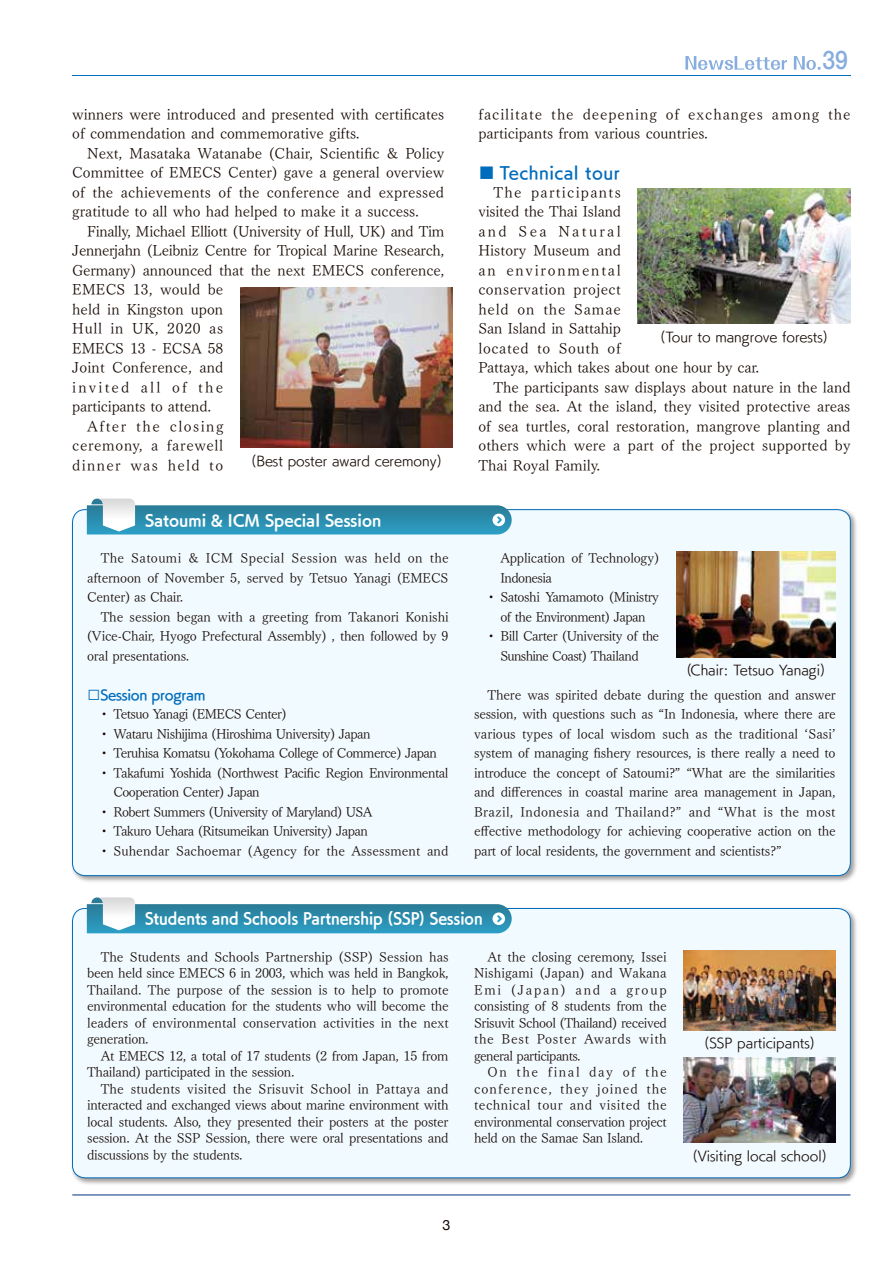
<style>
.page{position:relative;width:893px;height:1263px;background:#fff}
.page>*{position:absolute;margin:0;border:0;box-sizing:border-box;transform-origin:0 0}
.t1{font:500 25.5px "Helvetica Neue";color:#86adde;scale:.9 1}
.t2{font:16.5px "UD Kakugo Small Pr 6 N DB";letter-spacing:.03em;color:#006cbc}
.t3{font:15px/19.5px "Tsuku Min Pr 5 N L";color:#140700}
.t4{font:15px "Tsuku Min Pr 5 N L";letter-spacing:-.02em;color:#140700}
.t5{font:15px/19.5px "Tsuku Min Pr 5 N L";letter-spacing:.065em;color:#140700}
.t6{font:15px "UD Kakugo Small Pr 6 N B";color:#fff;scale:.94 1}
.t7{font:15px "Tsuku Min Pr 5 N L";letter-spacing:.045em;color:#140700}
.t8{font:15px "Tsuku Min Pr 5 N L";letter-spacing:.09em;color:#140700}
.t9{font:15px "UD Kakugo Small Pr 6 N B";color:#fff}
.t10{font:15px "Tsuku Min Pr 5 N L";letter-spacing:.035em;color:#140700}
.t11{font:15px "Tsuku Min Pr 5 N L";letter-spacing:.05em;color:#140700}
.t12{font:15px "Tsuku Min Pr 5 N L";letter-spacing:.15em;color:#140700}
.t13{font:15px "Tsuku Min Pr 5 N L";letter-spacing:.1em;color:#140700}
.t14{font:15px "Tsuku Min Pr 5 N L";letter-spacing:.125em;color:#140700}
.t15{font:15px "Tsuku Min Pr 5 N L";letter-spacing:.06em;color:#140700}
.t16{font:15px "Tsuku Min Pr 5 N L";letter-spacing:.16em;color:#140700}
.t17{font:14.25px "Helvetica Neue";color:#140700}
.t18{font:13.5px/16.5px "Tsuku Min Pr 5 N L";letter-spacing:-.03em;color:#140700;text-align:justify}
.t19{font:13.5px "UD Kakugo Small Pr 6 N R";color:#140700}
.t20{font:13.5px "Tsuku Min Pr 5 N L";letter-spacing:.01em;color:#140700}
.t21{font:13.5px "Tsuku Min Pr 5 N L";letter-spacing:-.01em;color:#140700}
.t22{font:13.5px "Tsuku Min Pr 5 N L";letter-spacing:-.05em;color:#140700}
.t23{font:13.5px "UD Kakugo Small Pr 6 N DB";letter-spacing:-.02em;color:#006cbc}
</style>
<div class="page">
<hr style="left:72px;top:1195px;width:778px;height:1px;background:#003285">
<hr style="left:72px;top:76px;width:778px;height:1px;background:#006cbc">
<svg style="left:685px;top:56px;width:135px;height:14px"></svg>
<img style="left:240px;top:288px;width:213px;height:159px">
<img style="left:638px;top:188px;width:212px;height:136px">
<div style="left:70px;top:906px;width:788px;height:279px;background:#140700;opacity:.4"></div>
<div style="left:72px;top:908px;width:778px;height:270px;background:#f1faff;border-radius:13px"></div>
<svg style="left:87px;top:897px;width:425px;height:36px"></svg>
<div style="left:70px;top:508px;width:788px;height:375px;background:#140700;opacity:.4"></div>
<div style="left:72px;top:510px;width:778px;height:366px;background:#f1faff;border-radius:13px"></div>
<svg style="left:87px;top:499px;width:425px;height:35px"></svg>
<img style="left:676px;top:552px;width:160px;height:105px">
<img style="left:684px;top:950px;width:152px;height:80px">
<img style="left:684px;top:1057px;width:152px;height:85px">
<p class="t3" style="left:72px;top:102px;width:374px">winners were introduced and presented with certificates of commendation and commemorative gifts.</p>
<p class="t3" style="left:72px;top:141px;width:374px;text-align:justify;text-indent:15px">Next, Masataka Watanabe (Chair, Scientific &amp; Policy Committee of EMECS Center) gave a general overview of the achievements of the conference and expressed gratitude to all who had helped to make it a success.</p>
<p class="t4" style="left:87px;top:217px;width:359px">Finally, Michael Elliott (University of Hull, UK) and Tim</p>
<p class="t4" style="left:72px;top:237px;width:374px">Jennerjahn (Leibniz Centre for Tropical Marine Research,</p>
<p class="t3" style="left:72px;top:258px;width:374px">Germany) announced that the next EMECS conference,</p>
<p class="t3" style="left:72px;top:278px;width:152px">EMECS 13, would be</p>
<p class="t3" style="left:72px;top:297px;width:152px">held in Kingston upon</p>
<p class="t11" style="left:72px;top:315px;width:153px">Hull in UK, 2020 as</p>
<p class="t3" style="left:72px;top:336px;width:152px">EMECS 13 - ECSA 58</p>
<p class="t3" style="left:72px;top:356px;width:152px">Joint Conference, and</p>
<p class="t12" style="left:72px;top:373px;width:152px">invited all of the</p>
<p class="t3" style="left:72px;top:395px;width:141px">participants to attend.</p>
<p class="t13" style="left:87px;top:412px;width:137px">After the closing</p>
<p class="t7" style="left:72px;top:432px;width:152px">ceremony, a farewell</p>
<p class="t8" style="left:72px;top:451px;width:152px">dinner was held to</p>
<p class="t19" style="left:251px;top:453px;width:192px">(Best poster award ceremony)</p>
<p class="t9" style="left:145px;top:512px;width:238px">Satoumi &amp; ICM Special Session</p>
<p class="t18" style="left:87px;top:547px;width:363px;line-height:19.5px;text-indent:14px">The Satoumi &amp; ICM Special Session was held on the afternoon of November 5, served by Tetsuo Yanagi (EMECS Center) as Chair.</p>
<p class="t18" style="left:87px;top:605px;width:363px;line-height:19.5px;text-indent:14px">The session began with a greeting from Takanori Konishi (Vice-Chair, Hyogo Prefectural Assembly) , then followed by 9 oral presentations.</p>
<p class="t23" style="left:87px;top:687px;width:120px">□Session program</p>
<p class="t18" style="left:98px;top:704px;width:191px">・ Tetsuo Yanagi (EMECS Center)</p>
<p class="t18" style="left:98px;top:724px;width:275px">・ Wataru Nishijima (Hiroshima University) Japan</p>
<p class="t18" style="left:98px;top:743px;width:341px">・ Teruhisa Komatsu (Yokohama College of Commerce) Japan</p>
<p class="t18" style="left:98px;top:763px;width:352px">・ Takafumi Yoshida (Northwest Pacific Region Environmental</p>
<p class="t18" style="left:113px;top:782px;width:148px">Cooperation Center) Japan</p>
<p class="t18" style="left:98px;top:802px;width:276px">・ Robert Summers (University of Maryland) USA</p>
<p class="t18" style="left:98px;top:821px;width:272px">・ Takuro Uehara (Ritsumeikan University) Japan</p>
<p class="t20" style="left:98px;top:838px;width:352px">・ Suhendar Sachoemar (Agency for the Assessment and</p>
<h1 class="t1" style="left:822px;top:40px;width:30px">39</h1>
<p class="t5" style="left:478px;top:102px;width:374px">facilitate the deepening of exchanges among the participants from various countries.</p>
<p class="t2" style="left:478px;top:164px;width:143px">■ Technical tour</p>
<p class="t8" style="left:493px;top:178px;width:129px">The participants</p>
<p class="t3" style="left:478px;top:200px;width:144px">visited the Thai Island</p>
<p class="t16" style="left:478px;top:217px;width:144px">and Sea Natural</p>
<p class="t3" style="left:478px;top:239px;width:144px">History Museum and</p>
<p class="t14" style="left:478px;top:256px;width:144px">an environmental</p>
<p class="t10" style="left:478px;top:276px;width:144px">conservation project</p>
<p class="t15" style="left:478px;top:295px;width:144px">held on the Samae</p>
<p class="t3" style="left:478px;top:317px;width:144px">San Island in Sattahip</p>
<p class="t7" style="left:478px;top:334px;width:144px">located to South of</p>
<p class="t3" style="left:478px;top:356px;width:283px">Pattaya, which takes about one hour by car.</p>
<p class="t3" style="left:493px;top:375px;width:359px">The participants saw displays about nature in the land</p>
<p class="t3" style="left:478px;top:395px;width:374px">and the sea. At the island, they visited protective areas</p>
<p class="t3" style="left:478px;top:414px;width:374px">of sea turtles, coral restoration, mangrove planting and</p>
<p class="t3" style="left:478px;top:434px;width:374px">others which were a part of the project supported by</p>
<p class="t3" style="left:478px;top:453px;width:124px">Thai Royal Family.</p>
<p class="t19" style="left:660px;top:329px;width:170px">(Tour to mangrove forests)</p>
<p class="t21" style="left:500px;top:546px;width:160px">Application of Technology)</p>
<p class="t18" style="left:500px;top:568px;width:53px">Indonesia</p>
<p class="t18" style="left:484px;top:587px;width:176px">・ Satoshi Yamamoto (Ministry</p>
<p class="t18" style="left:500px;top:607px;width:147px">of the Environment) Japan</p>
<p class="t18" style="left:484px;top:626px;width:176px">・ Bill Carter (University of the</p>
<p class="t22" style="left:500px;top:643px;width:140px">Sunshine Coast) Thailand</p>
<p class="t18" style="left:474px;top:683px;width:363px;line-height:19.5px;text-indent:14px">There was spirited debate during the question and answer session, with questions such as “In Indonesia, where there are various types of local wisdom such as the traditional ‘Sasi’ system of managing fishery resources, is there really a need to introduce the concept of Satoumi?” “What are the similarities and differences in coastal marine area management in Japan, Brazil, Indonesia and Thailand?” and “What is the most effective methodology for achieving cooperative action on the part of local residents, the government and scientists?”</p>
<p class="t19" style="left:686px;top:663px;width:140px">(Chair: Tetsuo Yanagi)</p>
<p class="t6" style="left:145px;top:910px;width:361px">Students and Schools Partnership (SSP) Session</p>
<p class="t18" style="left:87px;top:947px;width:363px;text-indent:14px">The Students and Schools Partnership (SSP) Session has been held since EMECS 6 in 2003, which was held in Bangkok, Thailand. The purpose of the session is to help to promote environmental education for the students who will become the leaders of environmental conservation activities in the next generation.</p>
<p class="t18" style="left:87px;top:1046px;width:363px;text-indent:14px">At EMECS 12, a total of 17 students (2 from Japan, 15 from<br>Thailand) participated in the session.</p>
<p class="t18" style="left:87px;top:1079px;width:363px;text-indent:14px">The students visited the Srisuvit School in Pattaya and interacted and exchanged views about marine environment with local students. Also, they presented their posters at the poster session. At the SSP Session, there were oral presentations and discussions by the students.</p>
<p class="t18" style="left:474px;top:947px;width:194px;text-indent:14px">At the closing ceremony, Issei Nishigami (Japan) and Wakana Emi (Japan) and a group consisting of 8 students from the Srisuvit School (Thailand) received the Best Poster Awards with general participants.</p>
<p class="t18" style="left:474px;top:1062px;width:194px;text-indent:14px">On the final day of the conference, they joined the technical tour and visited the environmental conservation project held on the Samae San Island.</p>
<p class="t17" style="left:442px;top:1214px;width:9px">3</p>
<p class="t19" style="left:704px;top:1036px;width:113px">(SSP participants)</p>
<p class="t19" style="left:692px;top:1148px;width:136px">(Visiting local school)</p>
</div>
